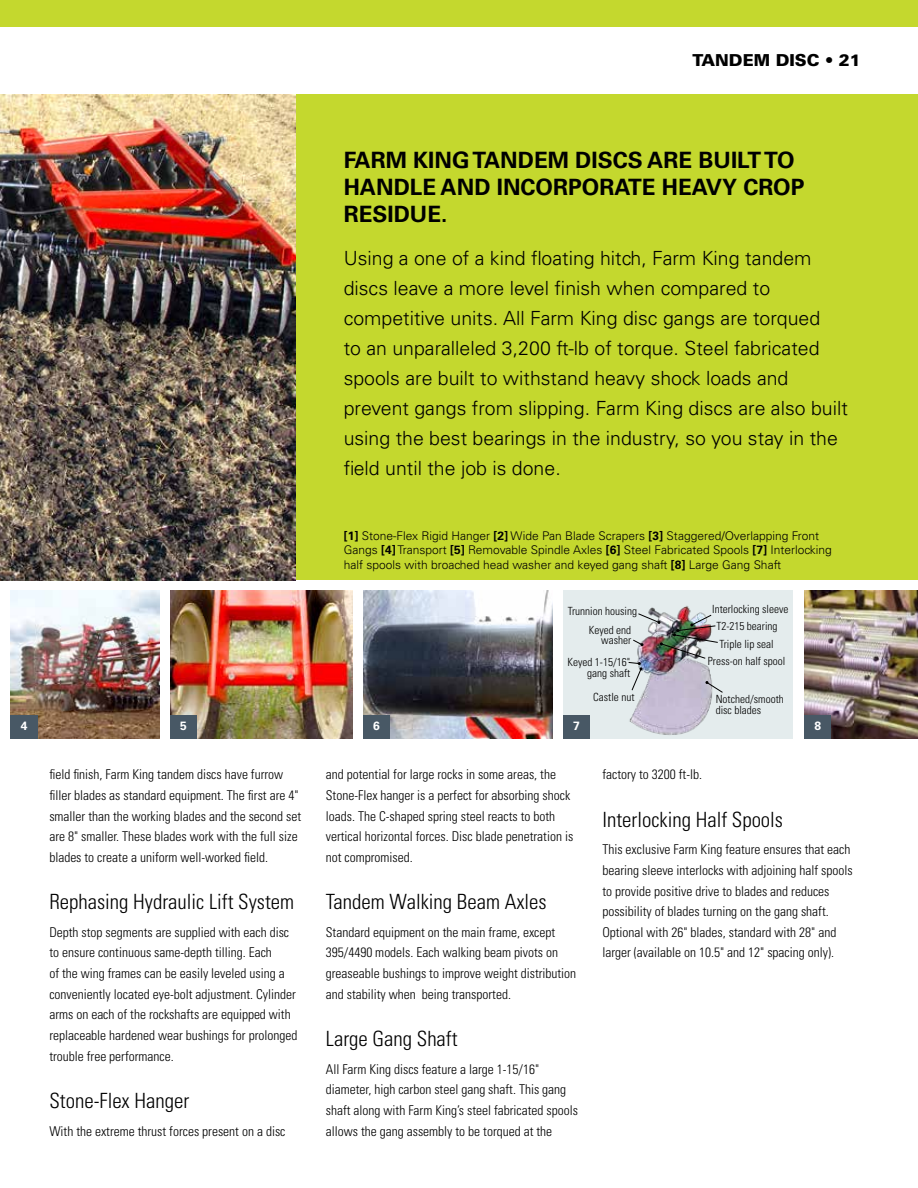
<style>
.page{position:relative;width:918px;height:1188px;background:#fff}
.page>*{position:absolute;margin:0;border:0;box-sizing:border-box;transform-origin:0 0}
.t1{font:700 22.5px/27px "Univers LT Std";color:#000}
.t2{font:300 condensed 21px "Univers LT Std";color:#000}
.t3{font:300 19.5px/30px "Univers LT Std";color:#000}
.t4{font:900 16.5px "Univers LT Std";color:#000}
.t5{font:300 condensed 13.5px/20.7px "Univers LT Std";color:#000}
.t6{font:300 12px/14.4px "Univers LT Std";color:#000}
.t7{font:700 12px "Univers LT Std";color:#fff}
.t8{font:300 condensed 11.25px/17.7px "Univers LT Std";color:#000}
.s1{font-weight:700}
</style>
<div class="page">
<div style="left:292px;top:94px;width:626px;height:486px;background:#c4d82e"></div>
<div style="left:0;top:0;width:918px;height:26px;background:#c4d82e"></div>
<img style="left:0;top:94px;width:295px;height:486px">
<img style="left:170px;top:590px;width:182px;height:149px">
<img style="left:363px;top:590px;width:189px;height:149px">
<div style="left:170px;top:715px;width:27px;height:24px;background:#485865"></div>
<div style="left:363px;top:715px;width:27px;height:24px;background:#485865"></div>
<img style="left:11px;top:590px;width:148px;height:149px">
<div style="left:11px;top:715px;width:27px;height:24px;background:#485865"></div>
<div style="left:563px;top:590px;width:230px;height:149px;background:#e4eced"></div>
<img style="left:629px;top:606px;width:84px;height:129px">
<img style="left:628px;top:613px;width:95px;height:80px">
<img style="left:804px;top:590px;width:114px;height:149px">
<div style="left:563px;top:715px;width:27px;height:24px;background:#485865"></div>
<div style="left:804px;top:715px;width:27px;height:24px;background:#485865"></div>
<p class="t4" style="left:692px;top:50px;width:170px">TANDEM DISC • 21</p>
<h1 class="t1" style="left:344px;top:146px;width:462px">FARM KING TANDEM DISCS ARE BUILT TO<br>HANDLE AND INCORPORATE HEAVY CROP<br>RESIDUE.</h1>
<p class="t3" style="left:344px;top:243px;width:506px">Using a one of a kind floating hitch, Farm King tandem discs leave a more level finish when compared to competitive units. All Farm King disc gangs are torqued<br>to an unparalleled 3,200 ft-lb of torque. Steel fabricated spools are built to withstand heavy shock loads and prevent gangs from slipping. Farm King discs are also built using the best bearings in the industry, so you stay in the field until the job is done.</p>
<p class="t6" style="left:344px;top:529px;width:490px"><span class="s1">[1]</span> Stone-Flex Rigid Hanger <span class="s1">[2]</span> Wide Pan Blade Scrapers <span class="s1">[3]</span> Staggered/Overlapping Front<br>Gangs <span class="s1">[4]</span> Transport <span class="s1">[5]</span> Removable Spindle Axles <span class="s1">[6]</span> Steel Fabricated Spools <span class="s1">[7]</span> Interlocking half spools with broached head washer and keyed gang shaft <span class="s1">[8]</span> Large Gang Shaft</p>
<p class="t7" style="left:21px;top:718px;width:8px">4</p>
<p class="t7" style="left:180px;top:718px;width:8px">5</p>
<p class="t7" style="left:373px;top:718px;width:8px">6</p>
<p class="t8" style="left:716px;top:600px;width:74px;text-indent:-4px">Interlocking sleeve<br>T2-215 bearing<br>Triple lip seal</p>
<p class="t8" style="left:708px;top:652px;width:79px">Press-on half spool</p>
<p class="t8" style="left:716px;top:694px;width:70px;line-height:10.5px">Notched/smooth disc blades</p>
<p class="t8" style="left:589px;top:601px;width:50px;line-height:19.2px;text-indent:-21px">Trunnion housing<br>Keyed end</p>
<p class="t8" style="left:567px;top:630px;width:65px;line-height:21.6px;text-align:right">washer<br>Keyed 1-15/16"</p>
<p class="t8" style="left:587px;top:661px;width:49px;line-height:23.9px;text-align:center">gang shaft<br>Castle nut</p>
<p class="t7" style="left:573px;top:718px;width:8px">7</p>
<p class="t7" style="left:814px;top:718px;width:8px">8</p>
<p class="t5" style="left:49px;top:764px;width:253px">field finish, Farm King tandem discs have furrow filler blades as standard equipment. The first are 4" smaller than the working blades and the second set are 8" smaller. These blades work with the full size blades to create a uniform well-worked field.</p>
<h2 class="t2" style="left:49px;top:889px;width:246px">Rephasing Hydraulic Lift System</h2>
<p class="t5" style="left:49px;top:922px;width:250px">Depth stop segments are supplied with each disc to ensure continuous same-depth tilling. Each<br>of the wing frames can be easily leveled using a conveniently located eye-bolt adjustment. Cylinder arms on each of the rockshafts are equipped with replaceable hardened wear bushings for prolonged trouble free performance.</p>
<h2 class="t2" style="left:49px;top:1088px;width:141px">Stone-Flex Hanger</h2>
<p class="t5" style="left:49px;top:1120px;width:238px">With the extreme thrust forces present on a disc</p>
<p class="t5" style="left:326px;top:764px;width:249px">and potential for large rocks in some areas, the Stone-Flex hanger is a perfect for absorbing shock loads. The C-shaped spring steel reacts to both vertical horizontal forces. Disc blade penetration is not compromised.</p>
<h2 class="t2" style="left:326px;top:889px;width:222px">Tandem Walking Beam Axles</h2>
<p class="t5" style="left:326px;top:922px;width:252px">Standard equipment on the main frame, except 395/4490 models. Each walking beam pivots on greaseable bushings to improve weight distribution and stability when being transported.</p>
<h2 class="t2" style="left:326px;top:1026px;width:133px">Large Gang Shaft</h2>
<p class="t5" style="left:326px;top:1059px;width:254px">All Farm King discs feature a large 1-15/16" diameter, high carbon steel gang shaft. This gang shaft along with Farm King’s steel fabricated spools allows the gang assembly to be torqued at the</p>
<p class="t5" style="left:602px;top:764px;width:101px">factory to 3200 ft-lb.</p>
<h2 class="t2" style="left:602px;top:807px;width:182px">Interlocking Half Spools</h2>
<p class="t5" style="left:602px;top:839px;width:252px">This exclusive Farm King feature ensures that each bearing sleeve interlocks with adjoining half spools to provide positive drive to blades and reduces possibility of blades turning on the gang shaft.<br>Optional with 26" blades, standard with 28" and larger (available on 10.5" and 12" spacing only).</p>
</div>
